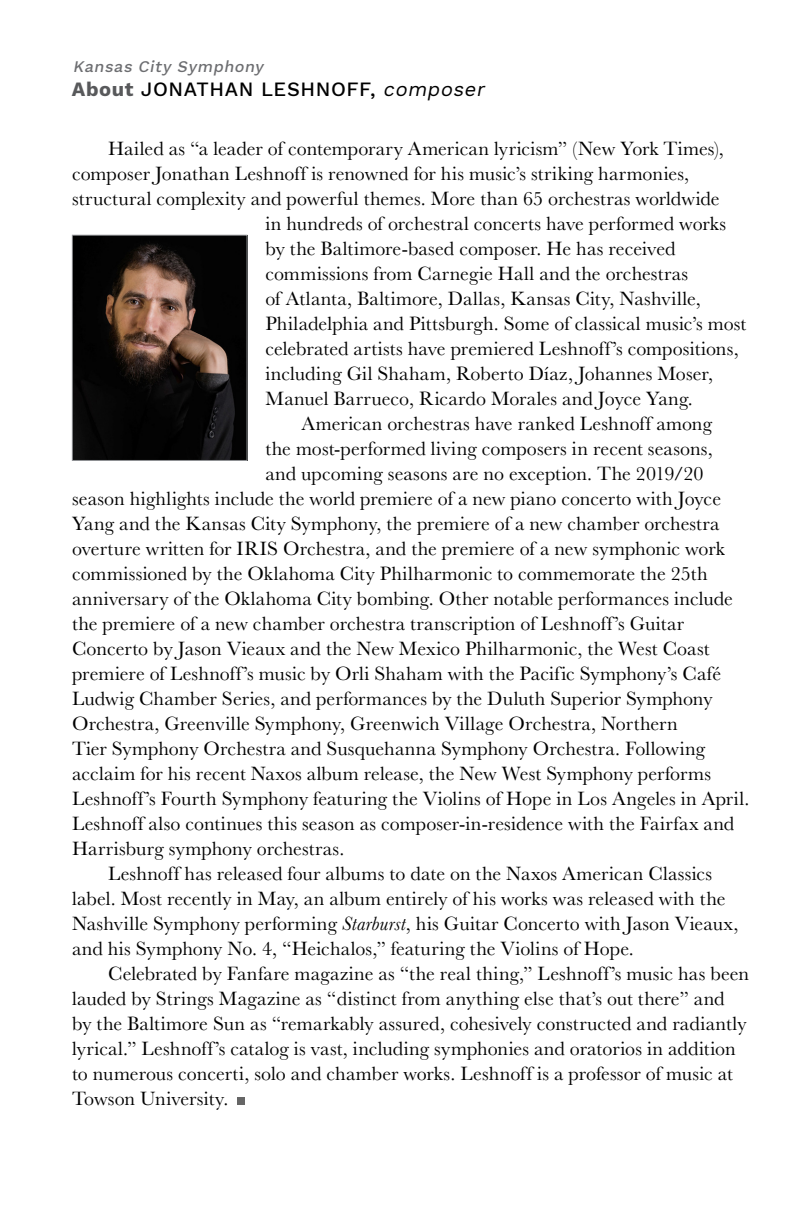
<style>
.page{position:relative;width:792px;height:1224px;background:#fff}
.page>*{position:absolute;margin:0;border:0;box-sizing:border-box;transform-origin:0 0}
.t1{font:20px "Baskerville";letter-spacing:.005em;color:#000}
.t2{font:500 20px "Work Sans";letter-spacing:.03em;color:#000}
.t3{font:italic 500 16px "Work Sans";color:#6d6e71}
.s1{font-weight:700;color:#58595b}
.s2{font-weight:400;font-style:italic}
.s3{font-style:italic}
</style>
<div class="page">
<div style="left:237px;top:1097px;width:8px;height:8px;background:#666"></div>
<img style="left:74px;top:237px;width:171px;height:222px">
<div style="left:72px;top:235px;width:175px;height:226px;border:1px solid #939598"></div>
<p class="t3" style="left:73px;top:57px;width:196px">Kansas City Symphony</p>
<p class="t2" style="left:72px;top:78px;width:417px"><span class="s1">About</span> JONATHAN LESHNOFF, <span class="s2">composer</span></p>
<p class="t1" style="left:108px;top:141px;width:617px">Hailed as “a leader of contemporary American lyricism” (New York Times),</p>
<p class="t1" style="left:72px;top:166px;width:619px">composer Jonathan Leshnoff is renowned for his music’s striking harmonies,</p>
<p class="t1" style="left:72px;top:191px;width:649px">structural complexity and powerful themes. More than 65 orchestras worldwide</p>
<p class="t1" style="left:265px;top:216px;width:462px">in hundreds of orchestral concerts have performed works</p>
<p class="t1" style="left:265px;top:241px;width:412px">by the Baltimore-based composer. He has received</p>
<p class="t1" style="left:265px;top:266px;width:424px">commissions from Carnegie Hall and the orchestras</p>
<p class="t1" style="left:265px;top:291px;width:437px">of Atlanta, Baltimore, Dallas, Kansas City, Nashville,</p>
<p class="t1" style="left:265px;top:316px;width:482px">Philadelphia and Pittsburgh. Some of classical music’s most</p>
<p class="t1" style="left:265px;top:341px;width:475px">celebrated artists have premiered Leshnoff’s compositions,</p>
<p class="t1" style="left:265px;top:366px;width:449px">including Gil Shaham, Roberto Díaz, Johannes Moser,</p>
<p class="t1" style="left:265px;top:391px;width:429px">Manuel Barrueco, Ricardo Morales and Joyce Yang.</p>
<p class="t1" style="left:301px;top:416px;width:412px">American orchestras have ranked Leshnoff among</p>
<p class="t1" style="left:265px;top:441px;width:449px">the most-performed living composers in recent seasons,</p>
<p class="t1" style="left:265px;top:466px;width:440px">and upcoming seasons are no exception. The 2019/20</p>
<p class="t1" style="left:72px;top:491px;width:651px">season highlights include the world premiere of a new piano concerto with Joyce</p>
<p class="t1" style="left:72px;top:516px;width:649px">Yang and the Kansas City Symphony, the premiere of a new chamber orchestra</p>
<p class="t1" style="left:72px;top:541px;width:654px">overture written for IRIS Orchestra, and the premiere of a new symphonic work</p>
<p class="t1" style="left:72px;top:566px;width:637px">commissioned by the Oklahoma City Philharmonic to commemorate the 25th</p>
<p class="t1" style="left:72px;top:591px;width:663px">anniversary of the Oklahoma City bombing. Other notable performances include</p>
<p class="t1" style="left:72px;top:616px;width:614px">the premiere of a new chamber orchestra transcription of Leshnoff’s Guitar</p>
<p class="t1" style="left:72px;top:641px;width:639px">Concerto by Jason Vieaux and the New Mexico Philharmonic, the West Coast</p>
<p class="t1" style="left:72px;top:666px;width:651px">premiere of Leshnoff’s music by Orli Shaham with the Pacific Symphony’s Café</p>
<p class="t1" style="left:72px;top:691px;width:642px">Ludwig Chamber Series, and performances by the Duluth Superior Symphony</p>
<p class="t1" style="left:72px;top:716px;width:607px">Orchestra, Greenville Symphony, Greenwich Village Orchestra, Northern</p>
<p class="t1" style="left:72px;top:741px;width:635px">Tier Symphony Orchestra and Susquehanna Symphony Orchestra. Following</p>
<p class="t1" style="left:72px;top:766px;width:641px">acclaim for his recent Naxos album release, the New West Symphony performs</p>
<p class="t1" style="left:72px;top:791px;width:679px">Leshnoff’s Fourth Symphony featuring the Violins of Hope in Los Angeles in April.</p>
<p class="t1" style="left:72px;top:816px;width:664px">Leshnoff also continues this season as composer-in-residence with the Fairfax and</p>
<p class="t1" style="left:72px;top:841px;width:274px">Harrisburg symphony orchestras.</p>
<p class="t1" style="left:108px;top:866px;width:606px">Leshnoff has released four albums to date on the Naxos American Classics</p>
<p class="t1" style="left:72px;top:891px;width:655px">label. Most recently in May, an album entirely of his works was released with the</p>
<p class="t1" style="left:72px;top:916px;width:668px">Nashville Symphony performing <span class="s3">Starburst</span>, his Guitar Concerto with Jason Vieaux,</p>
<p class="t1" style="left:72px;top:941px;width:563px">and his Symphony No. 4, “Heichalos,” featuring the Violins of Hope.</p>
<p class="t1" style="left:108px;top:966px;width:643px">Celebrated by Fanfare magazine as “the real thing,” Leshnoff’s music has been</p>
<p class="t1" style="left:72px;top:991px;width:654px">lauded by Strings Magazine as “distinct from anything else that’s out there” and</p>
<p class="t1" style="left:72px;top:1016px;width:676px">by the Baltimore Sun as “remarkably assured, cohesively constructed and radiantly</p>
<p class="t1" style="left:72px;top:1041px;width:665px">lyrical.” Leshnoff’s catalog is vast, including symphonies and oratorios in addition</p>
<p class="t1" style="left:72px;top:1066px;width:663px">to numerous concerti, solo and chamber works. Leshnoff is a professor of music at</p>
<p class="t1" style="left:72px;top:1091px;width:158px">Towson University.</p>
</div>
